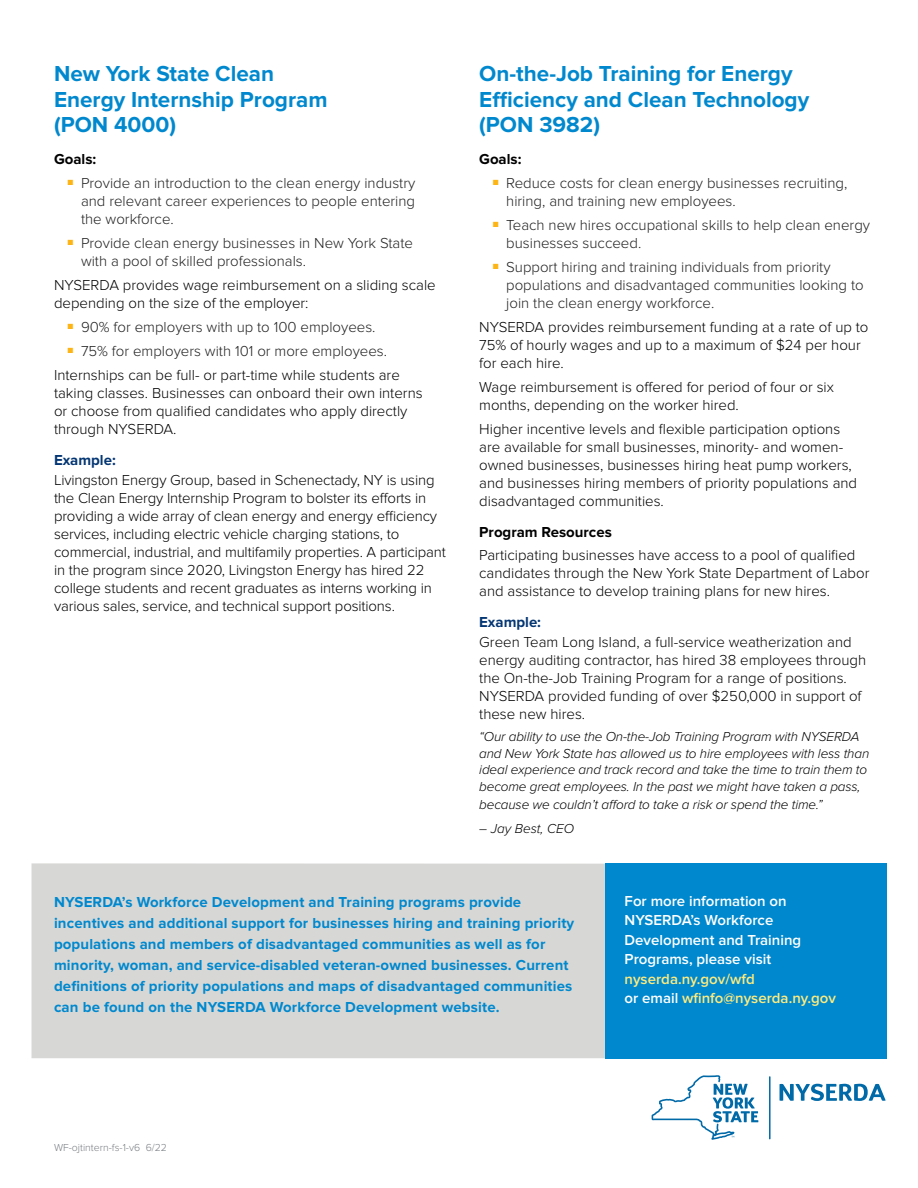
<style>
.page{position:relative;width:918px;height:1188px;background:#fff}
.page>*{position:absolute;margin:0;border:0;box-sizing:border-box;transform-origin:0 0}
.Sub_1_-_Match_Header{font:700 22.5px/25.5px "Proxima Nova";color:#0088ce}
.Body{font:300 15px/18px "Proxima Nova";color:#000}
.t1{font:300 15px/18px "Proxima Nova";color:#222121}
.Sub_1{font:700 15px/21px "Proxima Nova";letter-spacing:.01em;color:#0088ce}
.Body-2{font:600 15px/19.5px "Proxima Nova";color:#fff}
.t2{font:600 15px/19.5px "Proxima Nova";color:#ffec7e}
.Sub_2{font:700 15px "Proxima Nova";color:#000}
.Sub_2-2{font:700 15px "Proxima Nova";color:#043673}
.t3{font:italic 300 13.5px/16.5px "Proxima Nova";letter-spacing:-.01em;color:#000}
.t4{font:300 10.5px "Proxima Nova";color:#797d82}
.s1{color:#fff}
</style>
<div class="page">
<div style="left:32px;top:863px;width:854px;height:195px;background:#d7d8d6"></div>
<svg style="left:652px;top:1075px;width:106px;height:65px"></svg>
<svg style="left:780px;top:1084px;width:106px;height:17px"></svg>
<hr style="left:769px;top:1076px;width:2px;height:63px;background:#0069a7">
<div style="left:605px;top:863px;width:281px;height:196px;background:#0088ce"></div>
<p class="Sub_1_-_Match_Header" style="left:54px;top:61px;width:275px">New York State Clean<br>Energy Internship Program (PON 4000)</p>
<p class="Sub_2" style="left:54px;top:150px;width:44px">Goals:</p>
<p class="t1" style="left:81px;top:174px;width:336px;text-align:justify;text-indent:-14px"><sup>■</sup> Provide an introduction to the clean energy industry and relevant career experiences to people entering the workforce.</p>
<p class="t1" style="left:81px;top:234px;width:334px;text-indent:-14px"><sup>■</sup> Provide clean energy businesses in New York State with a pool of skilled professionals.</p>
<p class="Body" style="left:54px;top:276px;width:383px">NYSERDA provides wage reimbursement on a sliding scale depending on the size of the employer:</p>
<p class="t1" style="left:68px;top:318px;width:310px"><sup>■</sup> 90% for employers with up to 100 employees.</p>
<p class="t1" style="left:68px;top:342px;width:321px"><sup>■</sup> 75% for employers with 101 or more employees.</p>
<p class="Body" style="left:54px;top:366px;width:370px">Internships can be full- or part-time while students are taking classes. Businesses can onboard their own interns or choose from qualified candidates who apply directly through NYSERDA.</p>
<p class="Sub_2-2" style="left:54px;top:452px;width:63px">Example:</p>
<p class="Body" style="left:54px;top:471px;width:393px">Livingston Energy Group, based in Schenectady, NY is using the Clean Energy Internship Program to bolster its efforts in providing a wide array of clean energy and energy efficiency services, including electric vehicle charging stations, to commercial, industrial, and multifamily properties. A participant in the program since 2020, Livingston Energy has hired 22 college students and recent graduates as interns working in various sales, service, and technical support positions.</p>
<p class="Sub_1_-_Match_Header" style="left:479px;top:61px;width:332px">On-the-Job Training for Energy<br>Efficiency and Clean Technology (PON 3982)</p>
<p class="Sub_2" style="left:479px;top:150px;width:44px">Goals:</p>
<p class="t1" style="left:506px;top:174px;width:343px;text-indent:-14px"><sup>■</sup> Reduce costs for clean energy businesses recruiting, hiring, and training new employees.</p>
<p class="t1" style="left:506px;top:216px;width:365px;text-indent:-14px"><sup>■</sup> Teach new hires occupational skills to help clean energy businesses succeed.</p>
<p class="t1" style="left:506px;top:258px;width:359px;text-indent:-14px"><sup>■</sup> Support hiring and training individuals from priority populations and disadvantaged communities looking to join the clean energy workforce.</p>
<p class="Body" style="left:479px;top:318px;width:391px">NYSERDA provides reimbursement funding at a rate of up to<br>75% of hourly wages and up to a maximum of $24 per hour for each hire.</p>
<p class="Body" style="left:479px;top:378px;width:356px">Wage reimbursement is offered for period of four or six months, depending on the worker hired.</p>
<p class="Body" style="left:479px;top:420px;width:379px">Higher incentive levels and flexible participation options are available for small businesses, minority- and women&shy;owned businesses, businesses hiring heat pump workers, and businesses hiring members of priority populations and disadvantaged communities.</p>
<p class="Sub_2" style="left:479px;top:524px;width:134px">Program Resources</p>
<p class="Body" style="left:479px;top:546px;width:392px">Participating businesses have access to a pool of qualified candidates through the New York State Department of Labor and assistance to develop training plans for new hires.</p>
<p class="Sub_2-2" style="left:479px;top:614px;width:63px">Example:</p>
<p class="Body" style="left:479px;top:633px;width:388px">Green Team Long Island, a full-service weatherization and energy auditing contractor, has hired 38 employees through the On-the-Job Training Program for a range of positions.<br>NYSERDA provided funding of over $250,000 in support of these new hires.</p>
<p class="t3" style="left:479px;top:729px;width:392px">“Our ability to use the On-the-Job Training Program with NYSERDA and New York State has allowed us to hire employees with less than ideal experience and track record and take the time to train them to become great employees. In the past we might have taken a pass,</p>
<p class="t3" style="left:479px;top:796px;width:345px">because we couldn’t afford to take a risk or spend the time.”</p>
<p class="t3" style="left:479px;top:820px;width:96px">– Jay Best, CEO</p>
<p class="Sub_1" style="left:54px;top:892px;width:522px">NYSERDA’s Workforce Development and Training programs provide incentives and additional support for businesses hiring and training priority populations and members of disadvantaged communities as well as for minority, woman, and service-disabled veteran-owned businesses. Current definitions of priority populations and maps of disadvantaged communities can be found on the NYSERDA Workforce Development website.</p>
<p class="Body-2" style="left:625px;top:891px;width:178px">For more information on<br>NYSERDA’s Workforce<br>Development and Training<br>Programs, please visit</p>
<p class="t2" style="left:625px;top:969px;width:213px">nyserda.ny.gov/wfd<br><span class="s1">or email</span> wfinfo@nyserda.ny.gov</p>
<p class="t4" style="left:54px;top:1142px;width:115px">WF-ojtintern-fs-1-v6 6/22</p>
</div>
